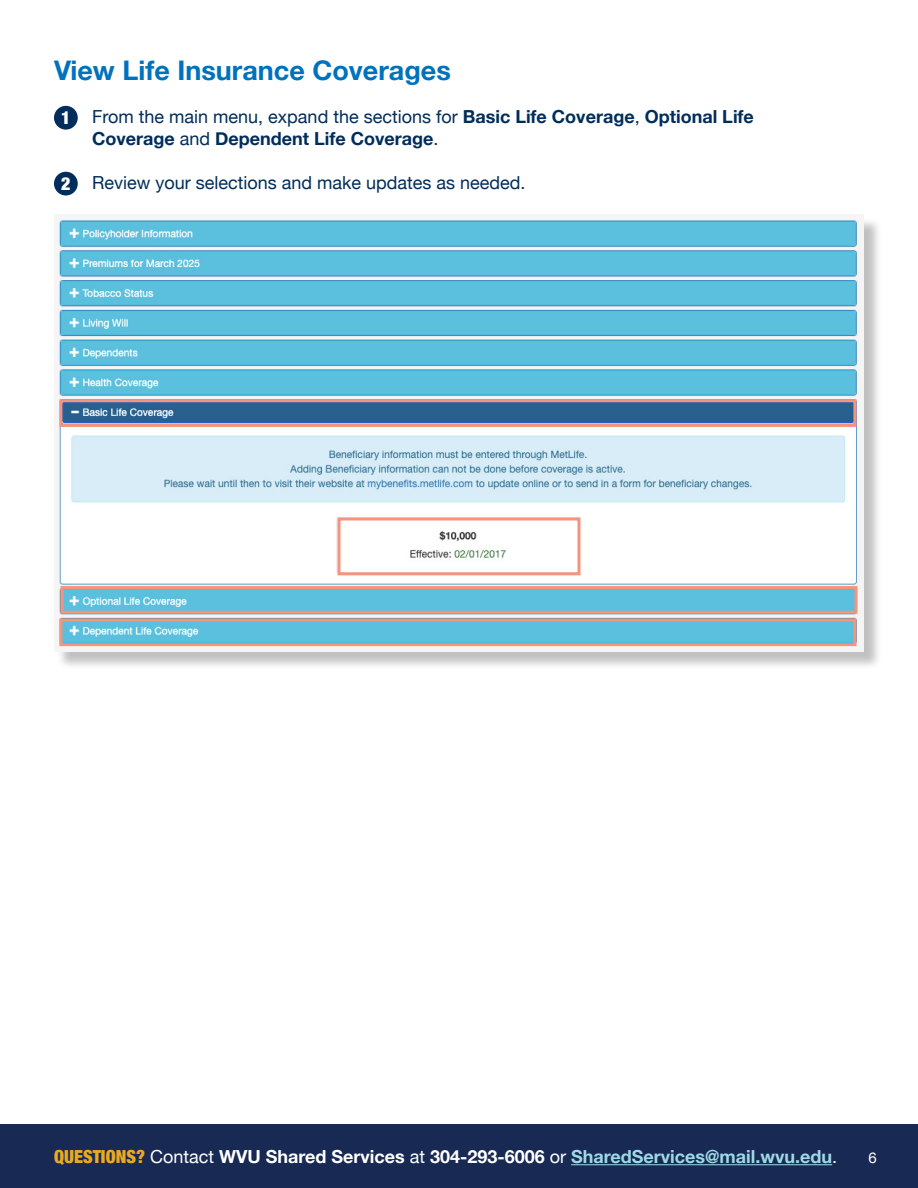
<style>
.page{position:relative;width:918px;height:1188px;background:#fff}
.page>*{position:absolute;margin:0;border:0;box-sizing:border-box;transform-origin:0 0}
.t1{font:700 27px "Helvetica Neue";color:#0072bc}
.List{font:700 18px/21.6px "Helvetica Neue";color:#002d5b}
.t2{font:700 18px "Helvetica Neue";color:#fff}
.List-2{font:18px "Helvetica Neue";color:#002d5b}
.t3{font:900 condensed 18px "Helvetica Neue";color:#fff}
.t4{font:15px "Helvetica Neue";color:#fff}
.s1{font-weight:400}
.s2{font-weight:900;font-stretch:condensed;color:#fff}
.s3{font-weight:900;font-stretch:condensed;color:#e9aa22}
.s4{color:#9edae6}
</style>
<div class="page">
<div style="left:0;top:1124px;width:918px;height:64px;background:#182a53"></div>
<hr style="left:571px;top:1164px;width:261px;height:1px;background:#9edae6">
<div style="left:54px;top:106px;width:24px;height:24px;background:#002d5b;border-radius:50%"></div>
<div style="left:56px;top:217px;width:827px;height:453px;background:#000;opacity:.25"></div>
<img style="left:56px;top:217px;width:808px;height:435px">
<div style="left:59px;top:399px;width:797px;height:28px;border:3px solid #f6937c"></div>
<div style="left:60px;top:586px;width:798px;height:28px;border:3px solid #f6937c"></div>
<div style="left:59px;top:618px;width:797px;height:28px;border:3px solid #f6937c"></div>
<div style="left:338px;top:518px;width:242px;height:57px;border:3px solid #f6937c"></div>
<div style="left:54px;top:172px;width:24px;height:23px;background:#002d5b;border-radius:50%"></div>
<h2 class="t1" style="left:54px;top:50px;width:398px">View Life Insurance Coverages</h2>
<p class="List" style="left:92px;top:107px;width:663px"><span class="s1">From the main menu, expand the sections for</span> Basic Life Coverage<span class="s1">,</span> Optional Life<br>Coverage <span class="s1">and</span> Dependent Life Coverage<span class="s1">.</span></p>
<p class="t3" style="left:61px;top:103px;width:11px">1</p>
<p class="List-2" style="left:61px;top:169px;width:466px"><span class="s2">2</span> Review your selections and make updates as needed.</p>
<p class="t2" style="left:54px;top:1142px;width:785px"><span class="s3">QUESTIONS?</span> <span class="s1">Contact</span> WVU Shared Services <span class="s1">at</span> 304-293-6006 <span class="s1">or</span> <span class="s4">SharedServices@mail.wvu.edu</span><span class="s1">.</span></p>
<p class="t4" style="left:868px;top:1147px;width:10px">6</p>
</div>
